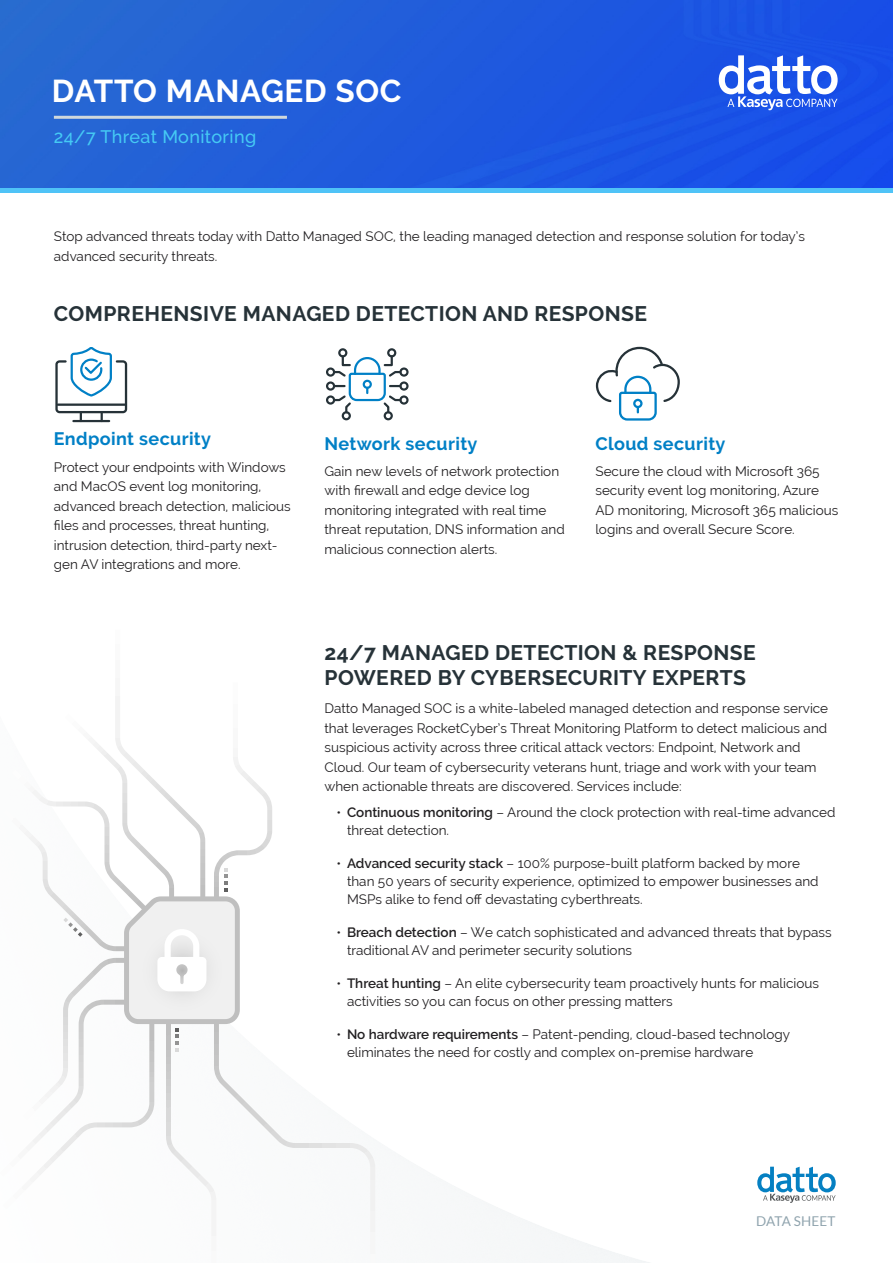
<style>
.page{position:relative;width:893px;height:1263px;background:#fff}
.page>*{position:absolute;margin:0;border:0;box-sizing:border-box;transform-origin:0 0}
.t1{font:700 31.5px "Raleway";letter-spacing:.02em;color:#fff}
.t2{font:700 21px/25.5px "Raleway";letter-spacing:.02em;color:#263238}
.t3{font:700 18px "Raleway";letter-spacing:.02em;color:#0080c6}
.t4{font:500 18px "Raleway";letter-spacing:.02em;color:#45caf4}
.t5{font:13.5px/19.5px "Raleway";color:#211f21}
.t6{font:13.5px "Lato";letter-spacing:.01em;color:#90a4ae}
.s1{font-weight:600}
</style>
<div class="page">
<img style="left:0;top:0;width:893px;height:188px">
<svg style="left:719px;top:55px;width:119px;height:55px"></svg>
<div style="left:0;top:188px;width:893px;height:5px;background:#4fc3f7"></div>
<div style="left:326px;top:381px;width:9px;height:10px;border:2px solid #263238;border-radius:50%"></div>
<div style="left:326px;top:367px;width:9px;height:10px;border:2px solid #263238;border-radius:50%"></div>
<div style="left:338px;top:348px;width:9px;height:9px;border:2px solid #263238;border-radius:50%"></div>
<div style="left:326px;top:395px;width:9px;height:10px;border:2px solid #263238;border-radius:50%"></div>
<div style="left:342px;top:411px;width:9px;height:9px;border:2px solid #263238;border-radius:50%"></div>
<div style="left:384px;top:411px;width:9px;height:9px;border:2px solid #263238;border-radius:50%"></div>
<div style="left:399px;top:381px;width:10px;height:10px;border:2px solid #263238;border-radius:50%"></div>
<div style="left:399px;top:367px;width:10px;height:10px;border:2px solid #263238;border-radius:50%"></div>
<div style="left:387px;top:348px;width:9px;height:9px;border:2px solid #263238;border-radius:50%"></div>
<div style="left:399px;top:395px;width:10px;height:10px;border:2px solid #263238;border-radius:50%"></div>
<svg style="left:332px;top:354px;width:71px;height:60px"></svg>
<svg style="left:70px;top:347px;width:42px;height:50px"></svg>
<hr style="left:58px;top:403px;width:67px;height:3px;background:#263238">
<div style="left:55px;top:360px;width:72px;height:53px;border:2px solid #263238;border-radius:3px"></div>
<hr style="left:73px;top:420px;width:36px;height:2px;background:#263238">
<svg style="left:80px;top:412px;width:2px;height:8px"></svg>
<svg style="left:101px;top:412px;width:2px;height:8px"></svg>
<svg style="left:595px;top:346px;width:85px;height:75px"></svg>
<hr style="left:54px;top:116px;width:233px;height:3px;background:#cfd8dc">
<svg style="left:24px;top:696px;width:351px;height:540px"></svg>
<h1 class="t1" style="left:52px;top:72px;width:351px">DATTO MANAGED SOC</h1>
<h3 class="t4" style="left:54px;top:126px;width:204px">24/7 Threat Monitoring</h3>
<p class="t5" style="left:54px;top:227px;width:753px">Stop advanced threats today with Datto Managed SOC, the leading managed detection and response solution for today’s advanced security threats.</p>
<h2 class="t2" style="left:54px;top:301px;width:595px">COMPREHENSIVE MANAGED DETECTION AND RESPONSE</h2>
<h3 class="t3" style="left:54px;top:429px;width:159px">Endpoint security</h3>
<p class="t5" style="left:54px;top:457px;width:238px">Protect your endpoints with Windows and MacOS event log monitoring, advanced breach detection, malicious files and processes, threat hunting, intrusion detection, third-party next&shy;gen AV integrations and more.</p>
<h3 class="t3" style="left:324px;top:433px;width:154px">Network security</h3>
<p class="t5" style="left:324px;top:461px;width:242px">Gain new levels of network protection with firewall and edge device log monitoring integrated with real time threat reputation, DNS information and malicious connection alerts.</p>
<h3 class="t3" style="left:595px;top:433px;width:132px">Cloud security</h3>
<p class="t5" style="left:595px;top:461px;width:244px">Secure the cloud with Microsoft 365 security event log monitoring, Azure AD monitoring, Microsoft 365 malicious logins and overall Secure Score.</p>
<h2 class="t2" style="left:324px;top:640px;width:433px">24/7 MANAGED DETECTION &amp; RESPONSE<br>POWERED BY CYBERSECURITY EXPERTS</h2>
<p class="t5" style="left:324px;top:698px;width:505px">Datto Managed SOC is a white-labeled managed detection and response service that leverages RocketCyber’s Threat Monitoring Platform to detect malicious and suspicious activity across three critical attack vectors: Endpoint, Network and Cloud. Our team of cybersecurity veterans hunt, triage and work with your team when actionable threats are discovered. Services include:</p>
<p class="t5" style="left:347px;top:803px;width:490px;line-height:18px;text-indent:-11px">• <span class="s1">Continuous monitoring</span> – Around the clock protection with real-time advanced threat detection.</p>
<p class="t5" style="left:347px;top:854px;width:473px;line-height:18px;text-indent:-11px">• <span class="s1">Advanced security stack</span> – 100% purpose-built platform backed by more than 50 years of security experience, optimized to empower businesses and<br>MSPs alike to fend off devastating cyberthreats.</p>
<p class="t5" style="left:347px;top:923px;width:486px;line-height:18px;text-indent:-11px">• <span class="s1">Breach detection</span> – We catch sophisticated and advanced threats that bypass traditional AV and perimeter security solutions</p>
<p class="t5" style="left:347px;top:974px;width:473px;line-height:18px;text-indent:-11px">• <span class="s1">Threat hunting</span> – An elite cybersecurity team proactively hunts for malicious activities so you can focus on other pressing matters</p>
<p class="t5" style="left:347px;top:1025px;width:444px;line-height:18px;text-indent:-11px">• <span class="s1">No hardware requirements</span> – Patent-pending, cloud-based technology eliminates the need for costly and complex on-premise hardware</p>
<p class="t6" style="left:756px;top:1214px;width:81px">DATA SHEET</p>
</div>
